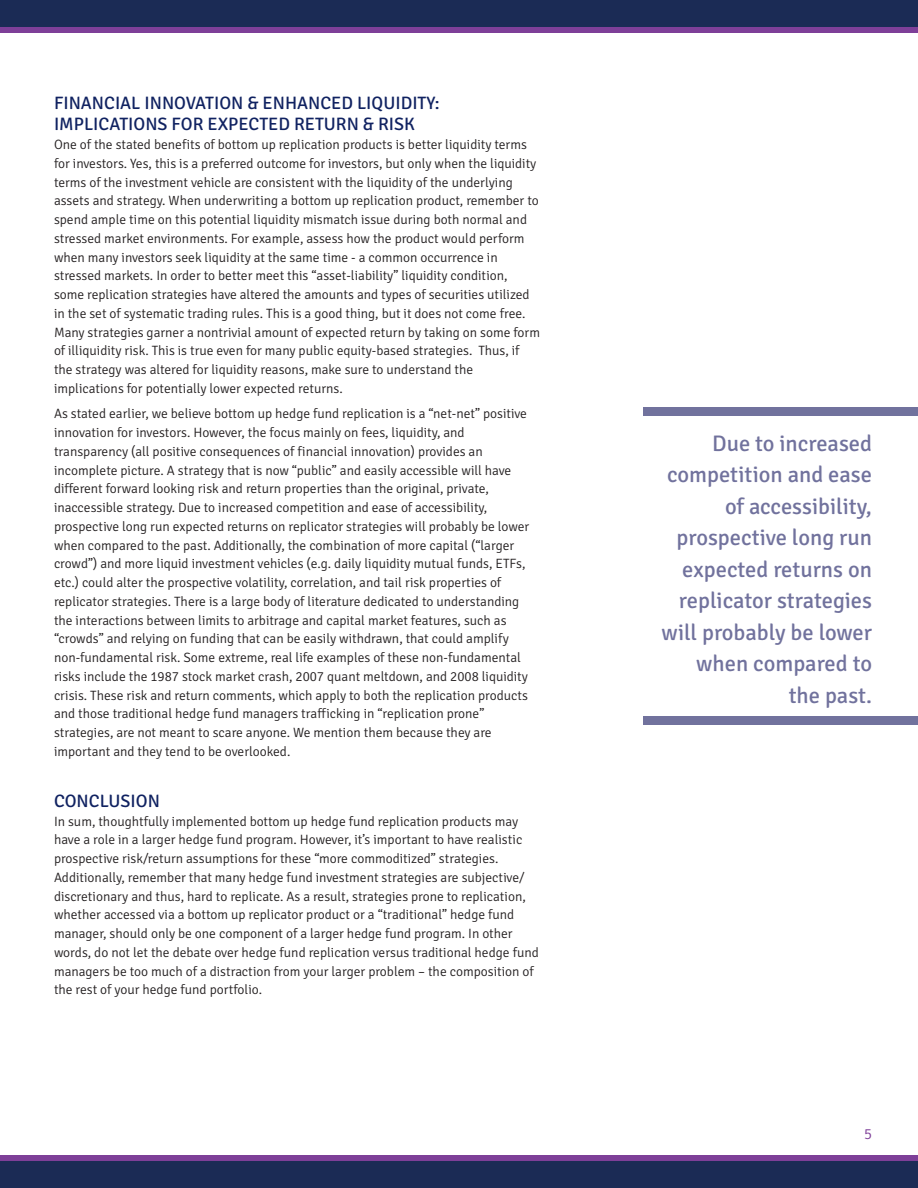
<style>
.page{position:relative;width:918px;height:1188px;background:#fff}
.page>*{position:absolute;margin:0;border:0;box-sizing:border-box;transform-origin:0 0}
.t1{font:22.5px/31.5px "Signika";color:#71729d;text-align:right}
.t2{font:18px/21px "Signika";color:#102261}
.t3{font:300 15px "Signika";color:#7e3f98}
.t4{font:300 13.5px/18.8px "Signika";color:#231f20}
</style>
<div class="page">
<div style="left:0;top:1155px;width:918px;height:20px;background:#7e3f98"></div>
<div style="left:0;top:1161px;width:918px;height:27px;background:#1b2b55"></div>
<div style="left:0;top:13px;width:918px;height:20px;background:#7e3f98"></div>
<div style="left:0;top:0;width:918px;height:27px;background:#1b2b55"></div>
<div style="left:643px;top:407px;width:275px;height:9px;background:#71729d"></div>
<div style="left:643px;top:716px;width:275px;height:9px;background:#71729d"></div>
<h2 class="t2" style="left:54px;top:93px;width:387px">Fi nancial Innovation &amp; Enhanced Liqui dity:<br>Implications For Expected Return &amp; Risk</h2>
<p class="t4" style="left:54px;top:136px;width:488px">One of the stated benefits of bottom up replication products is better liquidity terms for investors. Yes, this is a preferred outcome for investors, but only when the liquidity terms of the investment vehicle are consistent with the liquidity of the underlying assets and strategy. When underwriting a bottom up replication product, remember to spend ample time on this potential liquidity mismatch issue during both normal and stressed market environments. For example, assess how the product would perform when many investors seek liquidity at the same time - a common occurrence in stressed markets. In order to better meet this “asset-liability” liquidity condition, some replication strategies have altered the amounts and types of securities utilized in the set of systematic trading rules. This is a good thing, but it does not come free.<br>Many strategies garner a nontrivial amount of expected return by taking on some form of illiquidity risk. This is true even for many public equity-based strategies. Thus, if the strategy was altered for liquidity reasons, make sure to understand the implications for potentially lower expected returns.</p>
<p class="t4" style="left:54px;top:405px;width:477px">As stated earlier, we believe bottom up hedge fund replication is a “net-net” positive innovation for investors. However, the focus mainly on fees, liquidity, and transparency (all positive consequences of financial innovation) provides an incomplete picture. A strategy that is now “public” and easily accessible will have different forward looking risk and return properties than the original, private, inaccessible strategy. Due to increased competition and ease of accessibility, prospective long run expected returns on replicator strategies will probably be lower when compared to the past. Additionally, the combination of more capital (“larger crowd”) and more liquid investment vehicles (e.g. daily liquidity mutual funds, ETFs, etc.) could alter the prospective volatility, correlation, and tail risk properties of replicator strategies. There is a large body of literature dedicated to understanding the interactions between limits to arbitrage and capital market features, such as “crowds” and relying on funding that can be easily withdrawn, that could amplify non-fundamental risk. Some extreme, real life examples of these non-fundamental risks include the 1987 stock market crash, 2007 quant meltdown, and 2008 liquidity crisis. These risk and return comments, which apply to both the replication products and those traditional hedge fund managers trafficking in “replication prone” strategies, are not meant to scare anyone. We mention them because they are important and they tend to be overlooked.</p>
<h2 class="t2" style="left:54px;top:791px;width:108px">Conclusion</h2>
<p class="t4" style="left:54px;top:812px;width:486px">In sum, thoughtfully implemented bottom up hedge fund replication products may have a role in a larger hedge fund program. However, it’s important to have realistic prospective risk/return assumptions for these “more commoditized” strategies.<br>Additionally, remember that many hedge fund investment strategies are subjective/ discretionary and thus, hard to replicate. As a result, strategies prone to replication, whether accessed via a bottom up replicator product or a “traditional” hedge fund manager, should only be one component of a larger hedge fund program. In other words, do not let the debate over hedge fund replication versus traditional hedge fund managers be too much of a distraction from your larger problem – the composition of the rest of your hedge fund portfolio.</p>
<h1 class="t1" style="left:662px;top:428px;width:212px">Due to increased competition and ease of accessibility, prospective long run expected returns on replicator strategies will probably be lower when compared to the past.</h1>
<p class="t3" style="left:864px;top:1126px;width:9px">5</p>
</div>
